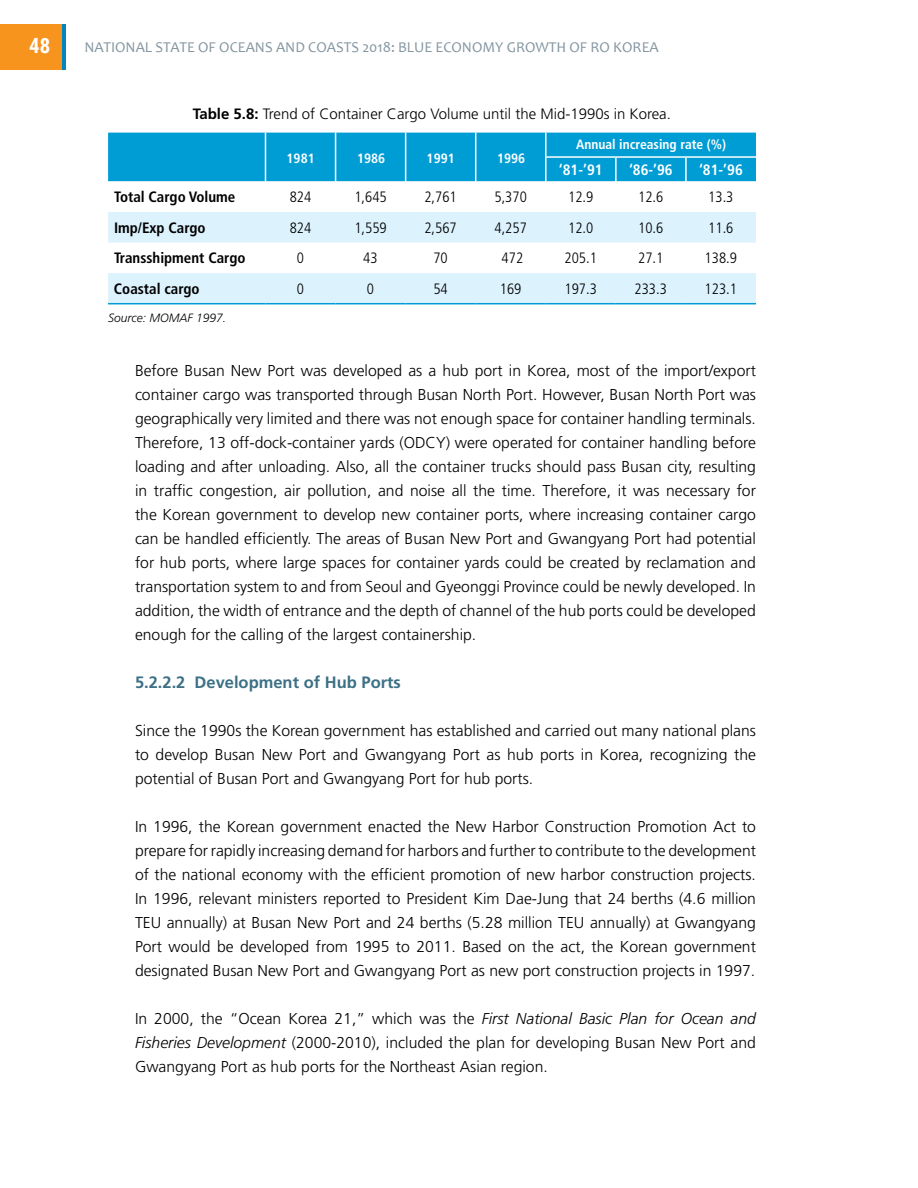
<style>
.page{position:relative;width:918px;height:1188px;background:#fff}
.page>*{position:absolute;margin:0;border:0;box-sizing:border-box;transform-origin:0 0}
.t1{font:700 21px "Roboto Condensed";color:#fff}
.t2{font:700 16.5px "Frutiger LT Std";color:#3c7085}
.t3{font:300 15.75px/24px "Frutiger LT Std";color:#000;text-align:justify}
.t4{font:300 condensed 15px "Frutiger LT Std";color:#000}
.t5{font:15px "Candara";color:#82949f}
.t6{font:300 15px "Frutiger LT Std";color:#000}
.t7{font:700 condensed 15px "Frutiger LT Std";color:#000}
.t8{font:700 condensed 15px "Frutiger LT Std";color:#fff}
.t9{font:700 condensed 13.5px "Frutiger LT Std";color:#fff}
.t10{font:italic 300 12px "Frutiger LT Std";color:#000}
.s1{font-weight:700}
.s2{font-style:italic}
</style>
<div class="page">
<div style="left:0;top:24px;width:63px;height:45px;background:#f7941e"></div>
<hr style="left:62px;top:24px;width:4px;height:45px;background:#0085bd">
<svg style="left:108px;top:181px;width:648px;height:1px"></svg>
<svg style="left:108px;top:212px;width:648px;height:91px;fill:#dcf2fd"></svg>
<div style="left:108px;top:133px;width:648px;height:48px;background:#009dd5"></div>
<hr style="left:545px;top:158px;width:2px;height:23px;background:#fff">
<hr style="left:615px;top:158px;width:2px;height:23px;background:#fff">
<hr style="left:685px;top:158px;width:2px;height:23px;background:#fff">
<hr style="left:545px;top:156px;width:71px;height:2px;background:#fff">
<hr style="left:616px;top:156px;width:70px;height:2px;background:#fff">
<hr style="left:686px;top:156px;width:70px;height:2px;background:#fff">
<hr style="left:108px;top:303px;width:158px;height:1px;background:#009dd5">
<hr style="left:266px;top:303px;width:70px;height:1px;background:#009dd5">
<hr style="left:336px;top:303px;width:70px;height:1px;background:#009dd5">
<hr style="left:406px;top:303px;width:70px;height:1px;background:#009dd5">
<hr style="left:476px;top:303px;width:70px;height:1px;background:#009dd5">
<hr style="left:546px;top:303px;width:70px;height:1px;background:#009dd5">
<hr style="left:616px;top:303px;width:70px;height:1px;background:#009dd5">
<hr style="left:686px;top:303px;width:70px;height:1px;background:#009dd5">
<h1 class="t1" style="left:29px;top:31px;width:22px">48</h1>
<p class="t5" style="left:84px;top:37px;width:576px">NATIONAL STATE OF OCEANS AND COASTS 2018: BLUE ECONOMY GROWTH OF RO KOREA</p>
<p class="t6" style="left:193px;top:106px;width:480px"><span class="s1">Table 5.8:</span> Trend of Container Cargo Volume until the Mid-1990s in Korea.</p>
<p class="t9" style="left:576px;top:137px;width:151px">Annual increasing rate (%)</p>
<p class="t9" style="left:287px;top:151px;width:30px">1981</p>
<p class="t9" style="left:357px;top:151px;width:30px">1986</p>
<p class="t9" style="left:427px;top:151px;width:30px">1991</p>
<p class="t9" style="left:497px;top:151px;width:30px">1996</p>
<p class="t8" style="left:559px;top:161px;width:45px">‘81-’91</p>
<p class="t8" style="left:629px;top:161px;width:45px">‘86-’96</p>
<p class="t8" style="left:699px;top:161px;width:45px">‘81-’96</p>
<p class="t7" style="left:114px;top:188px;width:123px">Total Cargo Volume</p>
<p class="t4" style="left:290px;top:189px;width:23px">824</p>
<p class="t4" style="left:354px;top:189px;width:34px">1,645</p>
<p class="t4" style="left:424px;top:189px;width:34px">2,761</p>
<p class="t4" style="left:495px;top:189px;width:34px">5,370</p>
<p class="t4" style="left:568px;top:189px;width:27px">12.9</p>
<p class="t4" style="left:638px;top:189px;width:27px">12.6</p>
<p class="t4" style="left:708px;top:189px;width:27px">13.3</p>
<p class="t7" style="left:114px;top:219px;width:93px">Imp/Exp Cargo</p>
<p class="t4" style="left:290px;top:219px;width:23px">824</p>
<p class="t4" style="left:354px;top:219px;width:34px">1,559</p>
<p class="t4" style="left:424px;top:219px;width:34px">2,567</p>
<p class="t4" style="left:494px;top:219px;width:34px">4,257</p>
<p class="t4" style="left:568px;top:219px;width:27px">12.0</p>
<p class="t4" style="left:638px;top:219px;width:27px">10.6</p>
<p class="t4" style="left:708px;top:219px;width:27px">11.6</p>
<p class="t7" style="left:114px;top:249px;width:133px">Transshipment Cargo</p>
<p class="t4" style="left:297px;top:250px;width:9px">0</p>
<p class="t4" style="left:363px;top:250px;width:16px">43</p>
<p class="t4" style="left:433px;top:250px;width:16px">70</p>
<p class="t4" style="left:502px;top:250px;width:23px">472</p>
<p class="t4" style="left:565px;top:250px;width:34px">205.1</p>
<p class="t4" style="left:638px;top:250px;width:27px">27.1</p>
<p class="t4" style="left:705px;top:250px;width:34px">138.9</p>
<p class="t7" style="left:114px;top:280px;width:87px">Coastal cargo</p>
<p class="t4" style="left:297px;top:280px;width:9px">0</p>
<p class="t4" style="left:367px;top:280px;width:9px">0</p>
<p class="t4" style="left:433px;top:280px;width:16px">54</p>
<p class="t4" style="left:500px;top:280px;width:23px">169</p>
<p class="t4" style="left:564px;top:280px;width:34px">197.3</p>
<p class="t4" style="left:635px;top:280px;width:34px">233.3</p>
<p class="t4" style="left:705px;top:280px;width:34px">123.1</p>
<p class="t10" style="left:108px;top:311px;width:120px">Source: MOMAF 1997.</p>
<p class="t3" style="left:135px;top:359px;width:623px">Before Busan New Port was developed as a hub port in Korea, most of the import/export container cargo was transported through Busan North Port. However, Busan North Port was geographically very limited and there was not enough space for container handling terminals.<br>Therefore, 13 off-dock-container yards (ODCY) were operated for container handling before loading and after unloading. Also, all the container trucks should pass Busan city, resulting in traffic congestion, air pollution, and noise all the time. Therefore, it was necessary for the Korean government to develop new container ports, where increasing container cargo can be handled efficiently. The areas of Busan New Port and Gwangyang Port had potential for hub ports, where large spaces for container yards could be created by reclamation and transportation system to and from Seoul and Gyeonggi Province could be newly developed. In addition, the width of entrance and the depth of channel of the hub ports could be developed enough for the calling of the largest containership.</p>
<p class="t2" style="left:135px;top:673px;width:267px">5.2.2.2 Development of Hub Ports</p>
<p class="t3" style="left:135px;top:719px;width:623px">Since the 1990s the Korean government has established and carried out many national plans to develop Busan New Port and Gwangyang Port as hub ports in Korea, recognizing the potential of Busan Port and Gwangyang Port for hub ports.</p>
<p class="t3" style="left:135px;top:815px;width:623px">In 1996, the Korean government enacted the New Harbor Construction Promotion Act to prepare for rapidly increasing demand for harbors and further to contribute to the development of the national economy with the efficient promotion of new harbor construction projects.<br>In 1996, relevant ministers reported to President Kim Dae-Jung that 24 berths (4.6 million TEU annually) at Busan New Port and 24 berths (5.28 million TEU annually) at Gwangyang Port would be developed from 1995 to 2011. Based on the act, the Korean government designated Busan New Port and Gwangyang Port as new port construction projects in 1997.</p>
<p class="t3" style="left:135px;top:1007px;width:623px">In 2000, the “Ocean Korea 21,” which was the <span class="s2">First National Basic Plan for Ocean and Fisheries Development</span> (2000-2010), included the plan for developing Busan New Port and Gwangyang Port as hub ports for the Northeast Asian region.</p>
</div>
